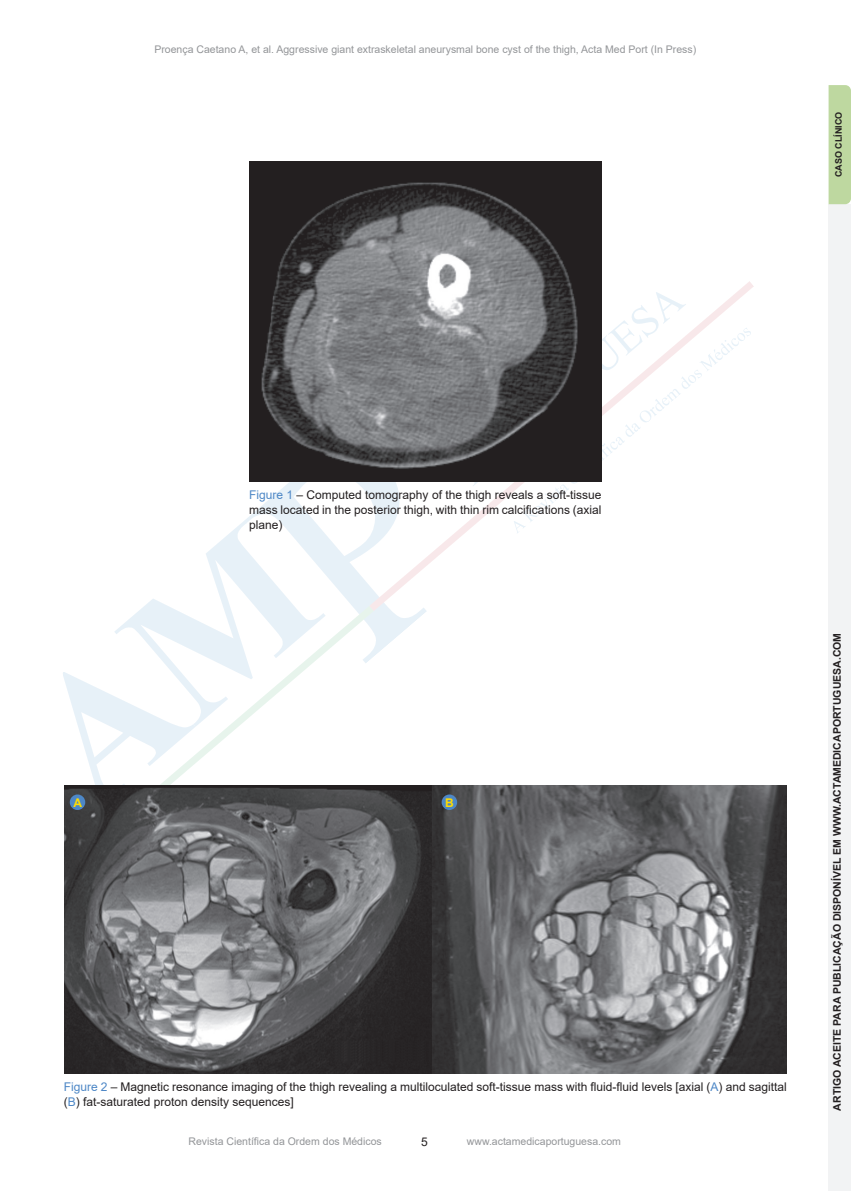
<style>
.page{position:relative;width:851px;height:1191px;background:#fff}
.page>*{position:absolute;margin:0;border:0;box-sizing:border-box;transform-origin:0 0}
.t1{font:12px/15px "Arial";color:#231f20;text-align:justify}
.t2{font:700 12px "Arial";color:#ffdc01}
.t3{font:10.5px "Arial";color:#939598}
.t4{font:700 10.5px "Arial";color:#231f20}
.t5{font:700 9px "Arial";color:#231f20}
.s1{color:#4d87c6}
</style>
<div class="page">
<svg style="left:145px;top:521px;width:99px;height:85px"></svg>
<svg style="left:63px;top:672px;width:27px;height:94px"></svg>
<svg style="left:244px;top:481px;width:183px;height:175px"></svg>
<svg style="left:90px;top:606px;width:284px;height:179px"></svg>
<svg style="left:369px;top:281px;width:385px;height:330px"></svg>
<div style="left:828px;top:204px;width:23px;height:987px;background:#f2f3f4"></div>
<div style="left:828px;top:85px;width:23px;height:119px;background:#bed8a0"></div>
<img style="left:249px;top:161px;width:352px;height:320px">
<img style="left:64px;top:785px;width:723px;height:288px">
<div style="left:70px;top:794px;width:15px;height:16px;background:#4d87c6;border-radius:50%"></div>
<div style="left:441px;top:794px;width:16px;height:16px;background:#4d87c6;border-radius:50%"></div>
<p class="t3" style="left:154px;top:42px;width:543px">Proença Caetano A, et al. Aggressive giant extraskeletal aneurysmal bone cyst of the thigh, Acta Med Port (In Press)</p>
<p class="t5" style="left:832px;top:177px;width:67px;rotate:-90deg">CASO CLÍNICO</p>
<p class="t1" style="left:249px;top:487px;width:354px"><span class="s1">Figure 1</span> – Computed tomography of the thigh reveals a soft-tissue mass located in the posterior thigh, with thin rim calcifications (axial plane)</p>
<p class="t2" style="left:73px;top:794px;width:10px">A</p>
<p class="t2" style="left:445px;top:794px;width:10px">B</p>
<p class="t1" style="left:64px;top:1079px;width:724px"><span class="s1">Figure 2</span> – Magnetic resonance imaging of the thigh revealing a multiloculated soft-tissue mass with fluid-fluid levels [axial (<span class="s1">A</span>) and sagittal (<span class="s1">B</span>) fat-saturated proton density sequences]</p>
<p class="t3" style="left:189px;top:1134px;width:195px">Revista Científica da Ordem dos Médicos</p>
<p class="t1" style="left:421px;top:1134px;width:8px">5</p>
<p class="t3" style="left:467px;top:1134px;width:156px">www.actamedicaportuguesa.com</p>
<p class="t4" style="left:829px;top:1110px;width:479px;rotate:-90deg">ARTIGO ACEITE PARA PUBLICAÇÃO DISPONÍVEL EM WWW.ACTAMEDICAPORTUGUESA.COM</p>
</div>
